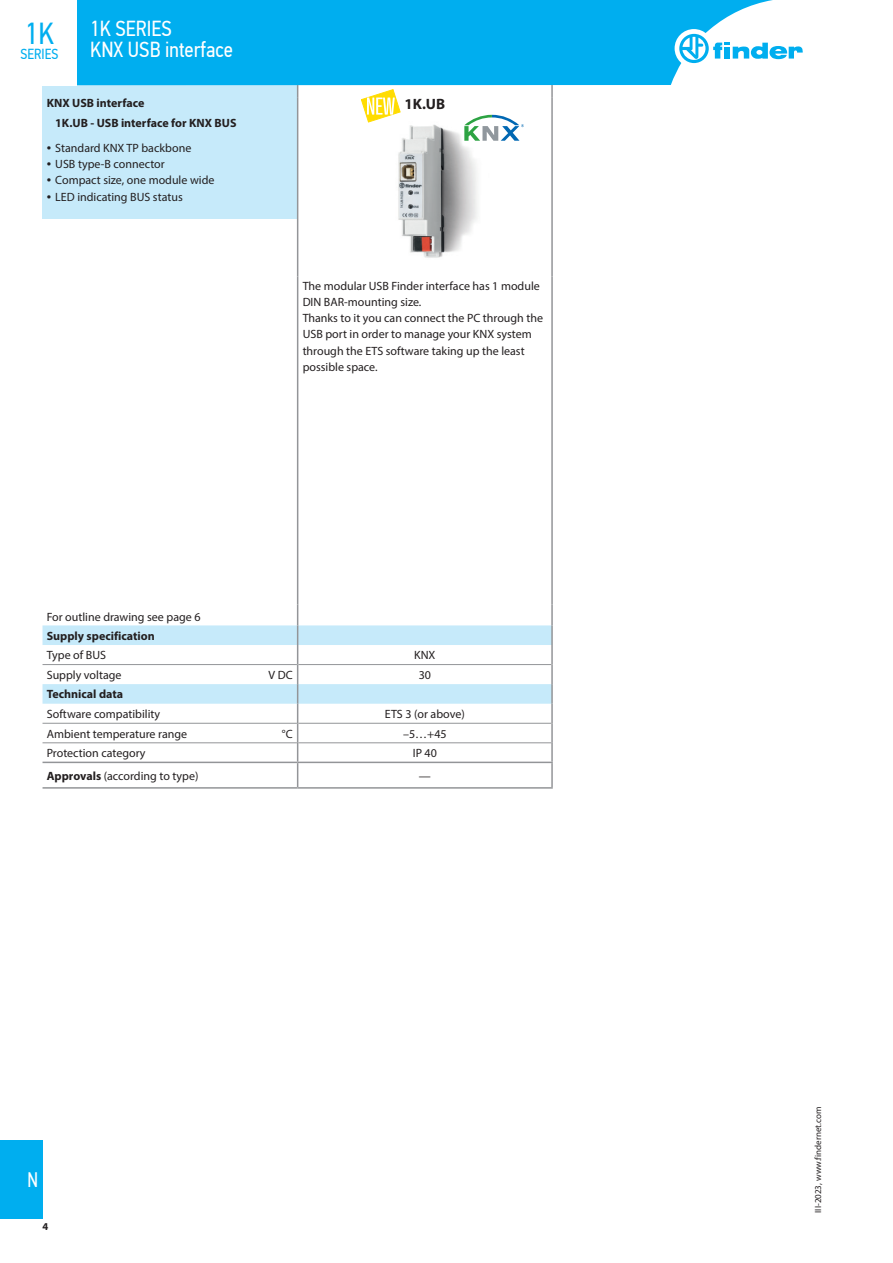
<style>
.page{position:relative;width:893px;height:1263px;background:#fff}
.page>*{position:absolute;margin:0;border:0;box-sizing:border-box;transform-origin:0 0}
.t1{font:30.3px "PF Din Text Cond Pro";color:#00aeef}
.t2{font:21.75px/21px "PF Din Text Cond Pro";color:#fff}
.t3{font:21px "PF Din Text Cond Pro";color:#fff;scale:.9 1}
.t4{font:700 15px "Myriad Pro";color:#231f20}
.t5{font:14.55px "PF Din Text Cond Pro";color:#00aeef}
.t6{font:12px/16.2px "Myriad Pro";color:#231f20}
.t7{font:700 12px/20.4px "Myriad Pro";color:#231f20}
.t8{font:700 10.5px "Myriad Pro";color:#231f20}
.t9{font:9px "Myriad Pro";color:#231f20}
.s1{font-size:15.75px}
.s2{font-weight:700}
</style>
<div class="page">
<div style="left:43px;top:85px;width:255px;height:134px;background:#c6eafa"></div>
<svg style="left:551px;top:85px;width:2px;height:30px"></svg>
<hr style="left:551px;top:115px;width:2px;height:162px;background:#939598">
<hr style="left:551px;top:277px;width:2px;height:327px;background:#939598">
<hr style="left:43px;top:787px;width:255px;height:2px;background:#939598">
<hr style="left:298px;top:787px;width:255px;height:2px;background:#939598">
<svg style="left:297px;top:85px;width:1px;height:30px"></svg>
<hr style="left:297px;top:115px;width:1px;height:162px;background:#939598">
<hr style="left:297px;top:277px;width:1px;height:327px;background:#939598">
<svg style="left:43px;top:604px;width:510px;height:183px"></svg>
<img style="left:398px;top:124px;width:80px;height:134px">
<svg style="left:361px;top:89px;width:39px;height:33px"></svg>
<svg style="left:464px;top:115px;width:60px;height:26px"></svg>
<div style="left:77px;top:0;width:696px;height:85px;background:#00aeef"></div>
<div style="left:675px;top:29px;width:38px;height:39px;background:#fff;border-radius:50%"></div>
<svg style="left:679px;top:34px;width:124px;height:29px"></svg>
<div style="left:0;top:0;width:77px;height:86px;background:#fff"></div>
<div style="left:0;top:1140px;width:43px;height:78px;background:#00aeef"></div>
<h1 class="t1" style="left:25px;top:16px;width:31px">1K</h1>
<p class="t5" style="left:21px;top:45px;width:39px">SERIES</p>
<h2 class="t2" style="left:90px;top:18px;width:144px">1K SERIES<br>KNX USB interface</h2>
<p class="t7" style="left:55px;top:92px;width:183px;text-indent:-9px">KNX USB interface<br>1K.UB - USB interface for KNX BUS</p>
<p class="t6" style="left:47px;top:140px;width:146px"><span class="s1">•</span> Standard KNX TP backbone</p>
<p class="t6" style="left:47px;top:156px;width:120px"><span class="s1">•</span> USB type-B connector</p>
<p class="t6" style="left:47px;top:172px;width:169px"><span class="s1">•</span> Compact size, one module wide</p>
<p class="t6" style="left:47px;top:188px;width:137px"><span class="s1">•</span> LED indicating BUS status</p>
<p class="t4" style="left:404px;top:94px;width:42px">1K.UB</p>
<p class="t6" style="left:303px;top:277px;width:242px">The modular USB Finder interface has 1 module DIN BAR-mounting size.<br>Thanks to it you can connect the PC through the USB port in order to manage your KNX system through the ETS software taking up the least possible space.</p>
<p class="t6" style="left:47px;top:609px;width:155px">For outline drawing see page 6</p>
<p class="t7" style="left:47px;top:625px;width:110px">Supply specification</p>
<p class="t6" style="left:47px;top:647px;width:61px">Type of BUS</p>
<p class="t6" style="left:414px;top:647px;width:23px">KNX</p>
<p class="t6" style="left:47px;top:666px;width:76px">Supply voltage</p>
<p class="t6" style="left:268px;top:666px;width:26px">V DC</p>
<p class="t6" style="left:419px;top:666px;width:14px">30</p>
<p class="t7" style="left:47px;top:684px;width:78px">Technical data</p>
<p class="t6" style="left:47px;top:706px;width:115px">Software compatibility</p>
<p class="t6" style="left:385px;top:706px;width:81px">ETS 3 (or above)</p>
<p class="t6" style="left:47px;top:725px;width:142px">Ambient temperature range</p>
<p class="t6" style="left:282px;top:725px;width:12px">°C</p>
<p class="t6" style="left:403px;top:725px;width:45px">–5…+45</p>
<p class="t6" style="left:47px;top:745px;width:100px">Protection category</p>
<p class="t6" style="left:413px;top:745px;width:26px">IP 40</p>
<p class="t6" style="left:47px;top:767px;width:153px"><span class="s2">Approvals</span> (according to type)</p>
<p class="t6" style="left:419px;top:767px;width:13px">—</p>
<h3 class="t3" style="left:28px;top:1167px;width:13px">N</h3>
<p class="t8" style="left:43px;top:1219px;width:7px">4</p>
<p class="t9" style="left:812px;top:1213px;width:108px;rotate:-90deg">III-2023, www.findernet.com</p>
</div>
